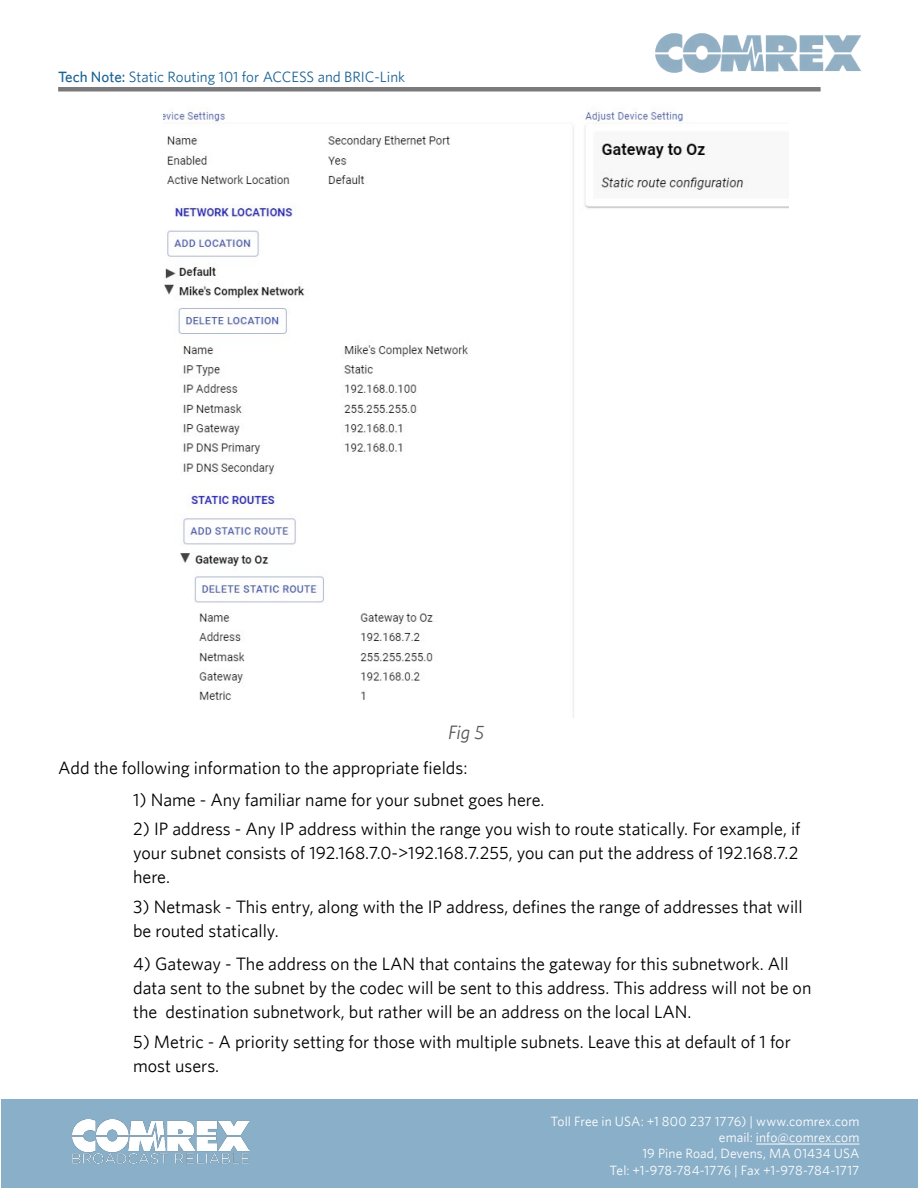
<style>
.page{position:relative;width:918px;height:1188px;background:#fff}
.page>*{position:absolute;margin:0;border:0;box-sizing:border-box;transform-origin:0 0}
.t1{font:italic 19.5px "Whitney";color:#58595b}
.t2{font:18px/24px "Whitney";color:#000}
.t3{font:15px "Whitney";color:#1a6394}
.t4{font:13.5px/16.2px "Whitney";letter-spacing:.005em;color:#fff;text-align:right}
.s1{font-weight:500}
</style>
<div class="page">
<div style="left:2px;top:1099px;width:916px;height:89px;background:#8aafc8"></div>
<hr style="left:756px;top:1144px;width:103px;height:1px;background:#fff">
<img style="left:72px;top:1119px;width:177px;height:45px">
<img style="left:655px;top:34px;width:207px;height:38px">
<div style="left:58px;top:87px;width:763px;height:5px;background:#7a7a7d"></div>
<img style="left:163px;top:109px;width:625px;height:608px">
<p class="t3" style="left:58px;top:68px;width:349px"><span class="s1">Tech Note:</span> Static Routing 101 for ACCESS and BRIC-Link</p>
<p class="t1" style="left:448px;top:720px;width:38px">Fig 5</p>
<p class="t2" style="left:58px;top:755px;width:411px">Add the following information to the appropriate fields:</p>
<p class="t2" style="left:133px;top:788px;width:413px">1) Name - Any familiar name for your subnet goes here.</p>
<p class="t2" style="left:133px;top:817px;width:669px;text-align:justify">2) IP address - Any IP address within the range you wish to route statically. For example, if your subnet consists of 192.168.7.0-&gt;192.168.7.255, you can put the address of 192.168.7.2 here.</p>
<p class="t2" style="left:133px;top:894px;width:671px">3) Netmask - This entry, along with the IP address, defines the range of addresses that will be routed statically.</p>
<p class="t2" style="left:133px;top:952px;width:680px">4) Gateway - The address on the LAN that contains the gateway for this subnetwork. All data sent to the subnet by the codec will be sent to this address. This address will not be on the destination subnetwork, but rather will be an address on the local LAN.</p>
<p class="t2" style="left:133px;top:1029px;width:659px">5) Metric - A priority setting for those with multiple subnets. Leave this at default of 1 for most users.</p>
<p class="t4" style="left:551px;top:1113px;width:310px">Toll Free in USA: +1 800 237 1776) | www.comrex.com email: info@comrex.com<br>19 Pine Road, Devens, MA 01434 USA<br>Tel: +1-978-784-1776 | Fax +1-978-784-1717</p>
</div>
